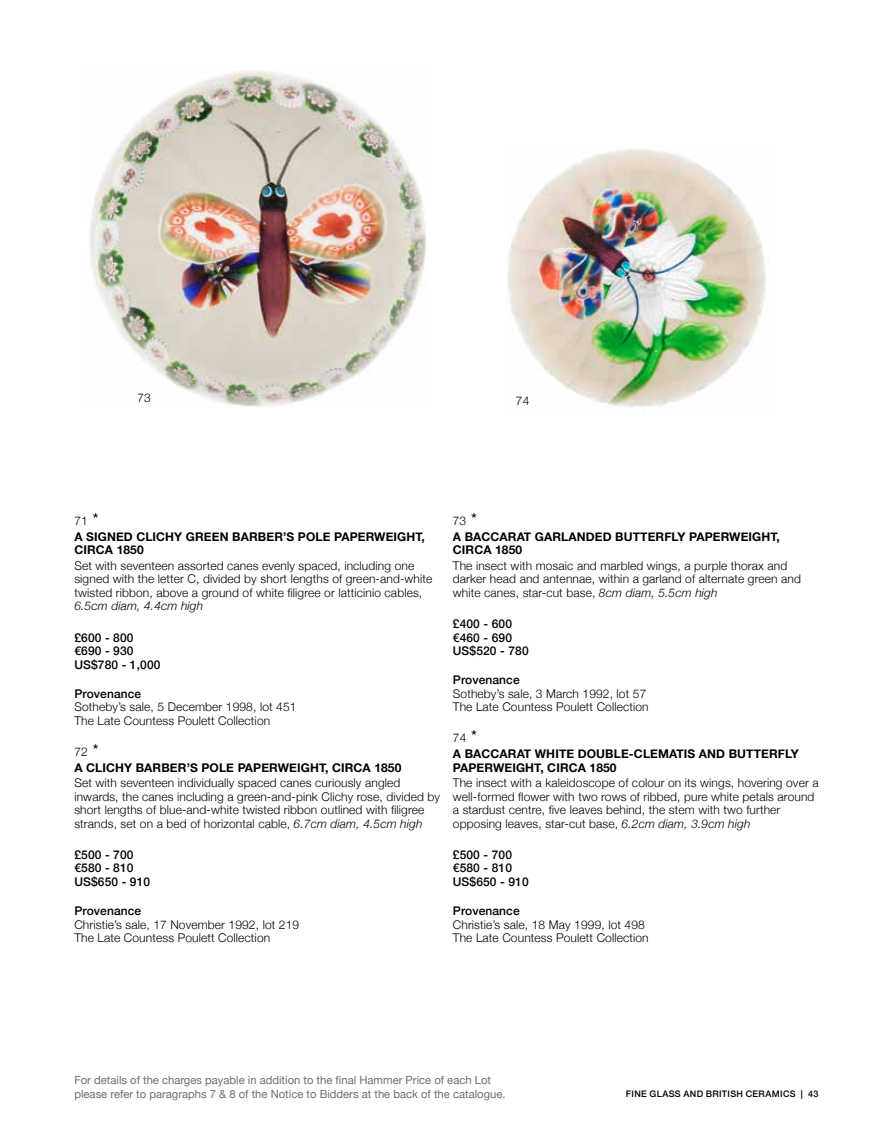
<style>
.page{position:relative;width:893px;height:1127px;background:#fff}
.page>*{position:absolute;margin:0;border:0;box-sizing:border-box;transform-origin:0 0}
.t1{font:300 12px/13.5px "Helvetica Neue";letter-spacing:.01em;color:#000}
.t2{font:700 12px/15.6px "Helvetica Neue";letter-spacing:.01em;color:#000}
.t3{font:500 12px/13.5px "Helvetica Neue";letter-spacing:.01em;color:#000}
.t4{font:italic 300 12px "Helvetica Neue";letter-spacing:.01em;color:#000}
.t5{font:11.25px/13.5px "Helvetica Neue";color:#6f6f6f}
.t6{font:500 9px "Helvetica Neue";letter-spacing:.035em;color:#000}
.s1{font-weight:300}
.s2{font-weight:400;font-size:16.5px}
.s3{font-style:italic}
</style>
<div class="page">
<img style="left:89px;top:70px;width:338px;height:337px">
<img style="left:507px;top:148px;width:259px;height:259px">
<p class="t1" style="left:137px;top:390px;width:15px">73</p>
<p class="t1" style="left:516px;top:393px;width:15px">74</p>
<p class="t2" style="left:74px;top:513px;width:352px"><span class="s1">71</span> <span class="s2">*<br></span>A SIGNED CLICHY GREEN BARBER’S POLE PAPERWEIGHT,</p>
<p class="t2" style="left:74px;top:542px;width:71px">CIRCA 1850</p>
<p class="t1" style="left:74px;top:558px;width:359px">Set with seventeen assorted canes evenly spaced, including one signed with the letter C, divided by short lengths of green-and-white twisted ribbon, above a ground of white filigree or latticinio cables,</p>
<p class="t4" style="left:74px;top:596px;width:130px">6.5cm diam, 4.4cm high</p>
<p class="t3" style="left:74px;top:629px;width:88px">£600 - 800 €690 - 930<br>US$780 - 1,000</p>
<p class="t3" style="left:74px;top:686px;width:68px">Provenance</p>
<p class="t1" style="left:74px;top:699px;width:224px">Sotheby’s sale, 5 December 1998, lot 451<br>The Late Countess Poulett Collection</p>
<p class="t2" style="left:74px;top:744px;width:328px"><span class="s1">72</span> <span class="s2">*<br></span>A CLICHY BARBER’S POLE PAPERWEIGHT, CIRCA 1850</p>
<p class="t1" style="left:74px;top:775px;width:367px">Set with seventeen individually spaced canes curiously angled inwards, the canes including a green-and-pink Clichy rose, divided by short lengths of blue-and-white twisted ribbon outlined with filigree strands, set on a bed of horizontal cable, <span class="s3">6.7cm diam, 4.5cm high</span></p>
<p class="t3" style="left:74px;top:847px;width:77px">£500 - 700 €580 - 810<br>US$650 - 910</p>
<p class="t3" style="left:74px;top:903px;width:68px">Provenance</p>
<p class="t1" style="left:74px;top:916px;width:226px">Christie’s sale, 17 November 1992, lot 219<br>The Late Countess Poulett Collection</p>
<p class="t2" style="left:453px;top:513px;width:329px"><span class="s1">73</span> <span class="s2">*<br></span>A BACCARAT GARLANDED BUTTERFLY PAPERWEIGHT,</p>
<p class="t2" style="left:453px;top:542px;width:71px">CIRCA 1850</p>
<p class="t1" style="left:453px;top:558px;width:350px">The insect with mosaic and marbled wings, a purple thorax and darker head and antennae, within a garland of alternate green and white canes, star-cut base, <span class="s3">8cm diam, 5.5cm high</span></p>
<p class="t3" style="left:453px;top:616px;width:77px">£400 - 600 €460 - 690<br>US$520 - 780</p>
<p class="t3" style="left:453px;top:672px;width:68px">Provenance</p>
<p class="t1" style="left:453px;top:686px;width:197px">Sotheby’s sale, 3 March 1992, lot 57<br>The Late Countess Poulett Collection</p>
<p class="t2" style="left:453px;top:730px;width:348px"><span class="s1">74</span> <span class="s2">*<br></span>A BACCARAT WHITE DOUBLE-CLEMATIS AND BUTTERFLY</p>
<p class="t2" style="left:453px;top:760px;width:165px">PAPERWEIGHT, CIRCA 1850</p>
<p class="t1" style="left:453px;top:775px;width:367px">The insect with a kaleidoscope of colour on its wings, hovering over a well-formed flower with two rows of ribbed, pure white petals around a stardust centre, five leaves behind, the stem with two further opposing leaves, star-cut base, <span class="s3">6.2cm diam, 3.9cm high</span></p>
<p class="t3" style="left:453px;top:847px;width:77px">£500 - 700 €580 - 810<br>US$650 - 910</p>
<p class="t3" style="left:453px;top:903px;width:68px">Provenance</p>
<p class="t1" style="left:453px;top:916px;width:197px">Christie’s sale, 18 May 1999, lot 498<br>The Late Countess Poulett Collection</p>
<p class="t5" style="left:74px;top:1074px;width:433px">For details of the charges payable in addition to the final Hammer Price of each Lot please refer to paragraphs 7 &amp; 8 of the Notice to Bidders at the back of the catalogue.</p>
<p class="t6" style="left:626px;top:1087px;width:194px">FINE GLASS AND BRITISH CERAMICS | 43</p>
</div>
